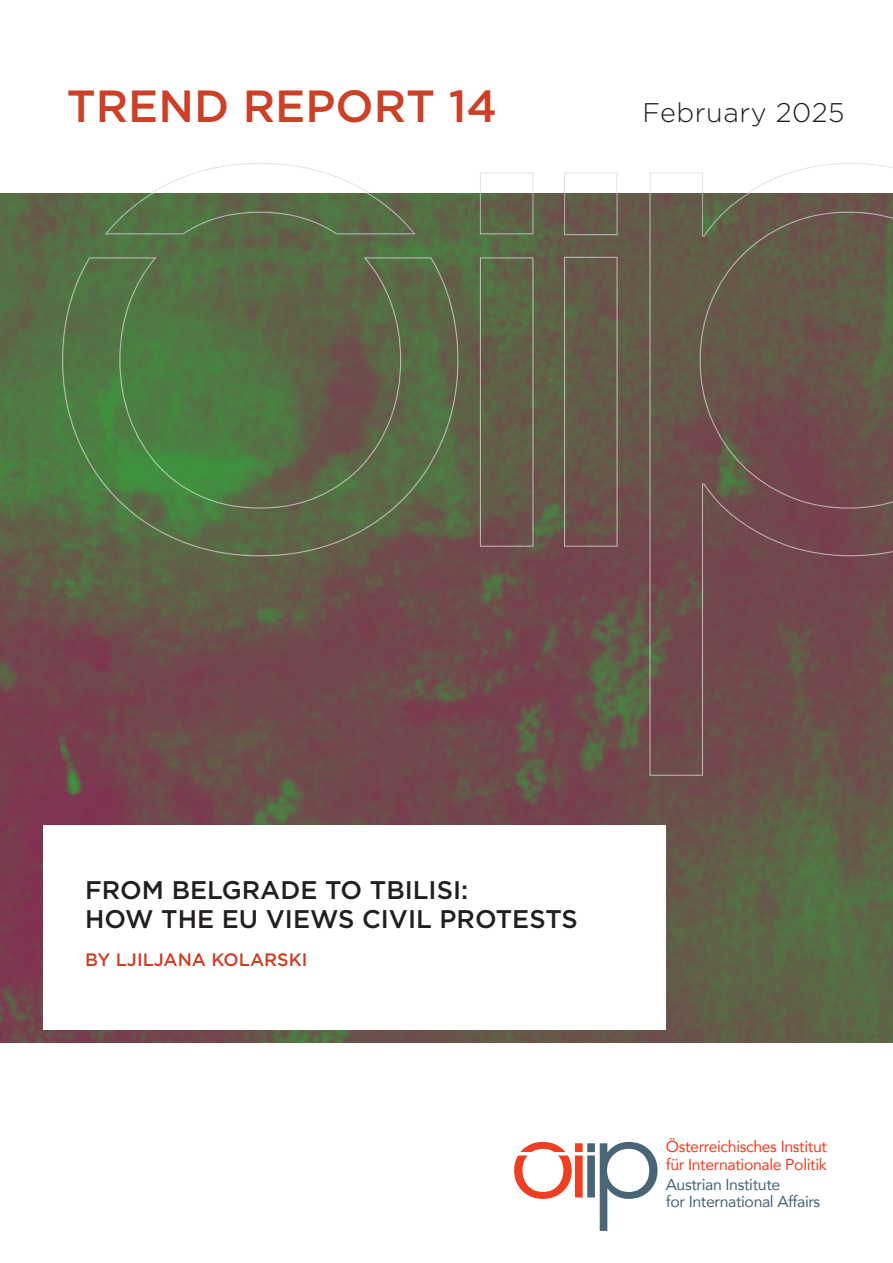
<style>
.page{position:relative;width:893px;height:1263px;background:#fff}
.page>*{position:absolute;margin:0;border:0;box-sizing:border-box;transform-origin:0 0}
.t1{font:500 45px "Gotham";color:#cc4027}
.t2{font:300 27px "Gotham";letter-spacing:.02em;color:#231f20}
.t3{font:500 25.5px "Gotham";color:#231f20}
.t4{font:500 18px "Gotham";color:#cc4027}
.t5{font:15.9px "Avenir";letter-spacing:-.025em;color:#ef3e22}
.t6{font:15.9px "Avenir";letter-spacing:-.025em;color:#496576}
</style>
<div class="page">
<img style="left:0;top:193px;width:893px;height:849px">
<svg style="left:514px;top:1142px;width:144px;height:89px"></svg>
<svg style="left:649px;top:236px;width:244px;height:540px;background:#6c514c"></svg>
<svg style="left:62px;top:236px;width:397px;height:321px;background:#576f46"></svg>
<div style="left:43px;top:825px;width:622px;height:204px;background:#fff"></div>
<svg style="left:479px;top:172px;width:55px;height:375px;background:#696a53"></svg>
<svg style="left:563px;top:172px;width:55px;height:375px;background:#6d6253"></svg>
<svg style="left:649px;top:163px;width:244px;height:73px"></svg>
<svg style="left:62px;top:163px;width:397px;height:73px"></svg>
<p class="t1" style="left:67px;top:76px;width:432px">TREND REPORT 14</p>
<p class="t2" style="left:642px;top:95px;width:204px">February 2025</p>
<p class="t3" style="left:85px;top:873px;width:385px">FROM BELGRADE TO TBILISI:</p>
<p class="t3" style="left:85px;top:903px;width:494px">HOW THE EU VIEWS CIVIL PROTESTS</p>
<p class="t4" style="left:85px;top:948px;width:224px">BY LJILJANA KOLARSKI</p>
<p class="t5" style="left:666px;top:1134px;width:163px">Österreichisches Institut</p>
<p class="t5" style="left:666px;top:1151px;width:162px">für Internationale Politik</p>
<p class="t6" style="left:666px;top:1172px;width:116px">Austrian Institute</p>
<p class="t6" style="left:666px;top:1189px;width:156px">for International Affairs</p>
</div>
